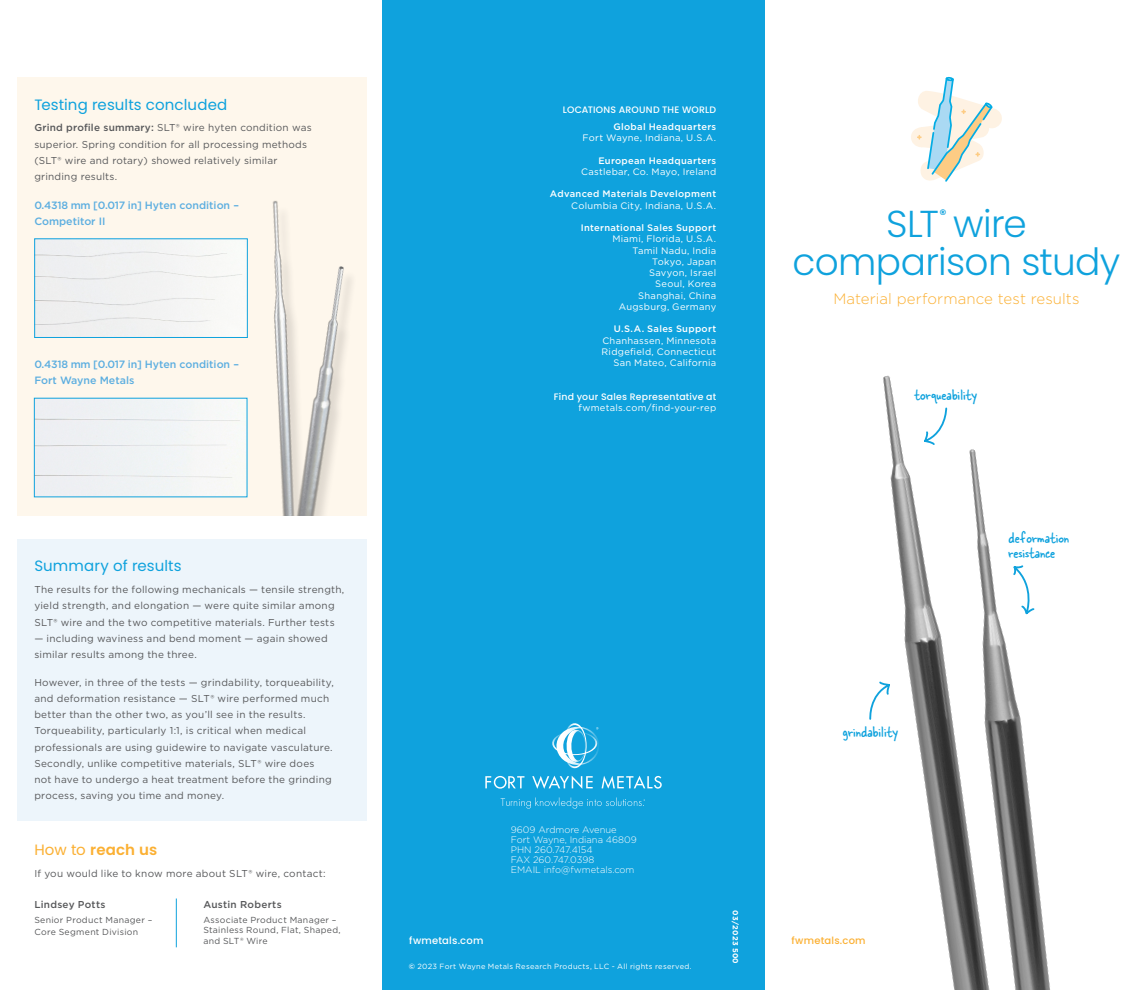
<style>
.page{position:relative;width:1148px;height:990px;background:#fff}
.page>*{position:absolute;margin:0;border:0;box-sizing:border-box;transform-origin:0 0}
.t1{font:300 37.5px "Poppins";letter-spacing:-.015em;color:#0fa2dd}
.t2{font:16.25px/15px "Skippy Sharp";color:#0fa2dd}
.t3{font:15px "Poppins";letter-spacing:.005em;color:#0fa2dd}
.t4{font:300 15px "Gotham";letter-spacing:.005em;color:#fbb033}
.t5{font:600 15px "Poppins";letter-spacing:.005em;color:#fbb033}
.t6{font:500 13.75px "Poppins";color:#0fa2dd}
.t7{font:500 10.62px/16.2px "Gotham";color:#5caee0}
.t8{font:10px/16.2px "Gotham";letter-spacing:.02em;color:#57585a}
.t9{font:500 10px "Gotham";letter-spacing:.025em;color:#57585a}
.t10{font:500 10px "Poppins";letter-spacing:.02em;color:#fff}
.t11{font:500 10px "Poppins";letter-spacing:.02em;color:#fbb033}
.t12{font:9.38px/11.2px "Gotham";letter-spacing:.03em;color:#fff;text-align:right}
.t13{font:500 9.38px "Gotham";letter-spacing:.03em;color:#fff}
.t14{font:300 9.38px "Gotham";color:#fff}
.t15{font:500 9.38px "Poppins";letter-spacing:.025em;color:#fff}
.t16{font:8.75px/10.5px "Gotham";letter-spacing:.035em;color:#57585a}
.t17{font:7.5px "Gotham";letter-spacing:.035em;color:#fff}
.t18{font:700 7.5px "Gotham";letter-spacing:.04em;color:#fff}
.s1{font-weight:500}
.s2{font-weight:400}
.s3{font-weight:700}
</style>
<div class="page">
<img style="left:883px;top:375px;width:167px;height:615px">
<div style="left:382px;top:0;width:383px;height:990px;background:#0fa2dd"></div>
<svg style="left:485px;top:776px;width:39px;height:13px"></svg>
<svg style="left:532px;top:776px;width:60px;height:13px"></svg>
<svg style="left:601px;top:776px;width:60px;height:13px"></svg>
<svg style="left:552px;top:723px;width:47px;height:46px"></svg>
<svg style="left:500px;top:797px;width:145px;height:12px"></svg>
<div style="left:17px;top:539px;width:350px;height:282px;background:#edf5fb"></div>
<svg style="left:911px;top:76px;width:91px;height:106px"></svg>
<svg style="left:1011px;top:564px;width:24px;height:51px"></svg>
<svg style="left:869px;top:680px;width:22px;height:41px"></svg>
<svg style="left:923px;top:407px;width:25px;height:40px"></svg>
<div style="left:17px;top:77px;width:350px;height:440px;background:#fef7ec"></div>
<img style="left:36px;top:400px;width:209px;height:95px">
<hr style="left:176px;top:899px;width:1px;height:48px;background:#0fa2dd">
<img style="left:36px;top:240px;width:210px;height:96px">
<div style="left:34px;top:238px;width:214px;height:100px;border:1px solid #0fa2dd"></div>
<img style="left:246px;top:201px;width:112px;height:316px">
<p class="t3" style="left:34px;top:96px;width:194px">Testing results concluded</p>
<p class="t8" style="left:34px;top:120px;width:279px"><span class="s1">Grind profile summary:</span> SLT® wire hyten condition was superior. Spring condition for all processing methods (SLT® wire and rotary) showed relatively similar grinding results.</p>
<p class="t7" style="left:34px;top:197px;width:206px">0.4318 mm [0.017 in] Hyten condition –<br>Competitor II</p>
<p class="t7" style="left:34px;top:356px;width:206px">0.4318 mm [0.017 in] Hyten condition –<br>Fort Wayne Metals</p>
<p class="t3" style="left:34px;top:557px;width:149px">Summary of results</p>
<p class="t8" style="left:34px;top:581px;width:311px">The results for the following mechanicals — tensile strength, yield strength, and elongation — were quite similar among<br>SLT® wire and the two competitive materials. Further tests</p>
<p class="t8" style="left:34px;top:630px;width:295px">— including waviness and bend moment — again showed similar results among the three.</p>
<p class="t8" style="left:34px;top:674px;width:301px">However, in three of the tests — grindability, torqueability, and deformation resistance — SLT® wire performed much better than the other two, as you’ll see in the results.<br>Torqueability, particularly 1:1, is critical when medical professionals are using guidewire to navigate vasculature.<br>Secondly, unlike competitive materials, SLT® wire does not have to undergo a heat treatment before the grinding process, saving you time and money.</p>
<p class="t5" style="left:34px;top:841px;width:124px"><span class="s2">How to</span> reach us</p>
<p class="t8" style="left:34px;top:865px;width:293px">If you would like to know more about SLT® wire, contact:</p>
<p class="t9" style="left:34px;top:898px;width:73px">Lindsey Potts</p>
<p class="t16" style="left:34px;top:914px;width:120px">Senior Product Manager –</p>
<p class="t16" style="left:34px;top:927px;width:105px">Core Segment Division</p>
<p class="t9" style="left:203px;top:898px;width:80px">Austin Roberts</p>
<p class="t16" style="left:203px;top:914px;width:139px">Associate Product Manager –<br>Stainless Round, Flat, Shaped, and SLT® Wire</p>
<p class="t15" style="left:563px;top:104px;width:155px">LOCATIONS AROUND THE WORLD</p>
<p class="t13" style="left:613px;top:120px;width:104px">Global Headquarters</p>
<p class="t12" style="left:582px;top:132px;width:135px">Fort Wayne, Indiana, U.S.A.</p>
<p class="t13" style="left:598px;top:154px;width:119px">European Headquarters</p>
<p class="t12" style="left:581px;top:166px;width:137px">Castlebar, Co. Mayo, Ireland</p>
<p class="t13" style="left:550px;top:188px;width:168px">Advanced Materials Development</p>
<p class="t12" style="left:571px;top:199px;width:146px">Columbia City, Indiana, U.S.A.</p>
<p class="t13" style="left:581px;top:222px;width:137px">International Sales Support</p>
<p class="t12" style="left:612px;top:233px;width:105px">Miami, Florida, U.S.A.</p>
<p class="t12" style="left:632px;top:244px;width:85px">Tamil Nadu, India</p>
<p class="t12" style="left:652px;top:256px;width:66px">Tokyo, Japan</p>
<p class="t12" style="left:649px;top:267px;width:69px">Savyon, Israel</p>
<p class="t12" style="left:655px;top:278px;width:62px">Seoul, Korea</p>
<p class="t12" style="left:619px;top:289px;width:99px">Shanghai, China<br>Augsburg, Germany</p>
<p class="t13" style="left:613px;top:323px;width:104px">U.S.A. Sales Support</p>
<p class="t12" style="left:602px;top:334px;width:115px">Chanhassen, Minnesota</p>
<p class="t12" style="left:601px;top:346px;width:116px">Ridgefield, Connecticut</p>
<p class="t12" style="left:613px;top:357px;width:104px">San Mateo, California</p>
<p class="t15" style="left:554px;top:391px;width:164px">Find your Sales Representative at</p>
<p class="t12" style="left:578px;top:402px;width:139px">fwmetals.com/find-your-rep</p>
<p class="t1" style="left:886px;top:202px;width:142px">SLT wire</p>
<p class="t6" style="left:939px;top:206px;width:9px">®</p>
<p class="t1" style="left:792px;top:240px;width:329px">comparison study</p>
<p class="t4" style="left:833px;top:289px;width:248px">Material performance test results</p>
<p class="t2" style="left:914px;top:387px;width:65px">torqueability</p>
<p class="t2" style="left:1008px;top:530px;width:62px">deformation resistance</p>
<p class="t14" style="left:511px;top:824px;width:107px">9609 Ardmore Avenue</p>
<p class="t14" style="left:511px;top:834px;width:127px">Fort Wayne, Indiana 46809</p>
<p class="t14" style="left:511px;top:844px;width:83px">PHN 260.747.4154</p>
<p class="t14" style="left:511px;top:854px;width:85px">FAX 260.747.0398</p>
<p class="t14" style="left:511px;top:864px;width:125px">EMAIL info@fwmetals.com</p>
<p class="t10" style="left:409px;top:935px;width:76px">fwmetals.com</p>
<p class="t17" style="left:409px;top:961px;width:284px"><span class="s3">©</span> 2023 Fort Wayne Metals Research Products, LLC - All rights reserved.</p>
<p class="t18" style="left:740px;top:910px;width:55px;rotate:90deg">03/2023 500</p>
<p class="t2" style="left:842px;top:724px;width:57px">grindability</p>
<p class="t11" style="left:791px;top:935px;width:76px">fwmetals.com</p>
</div>
